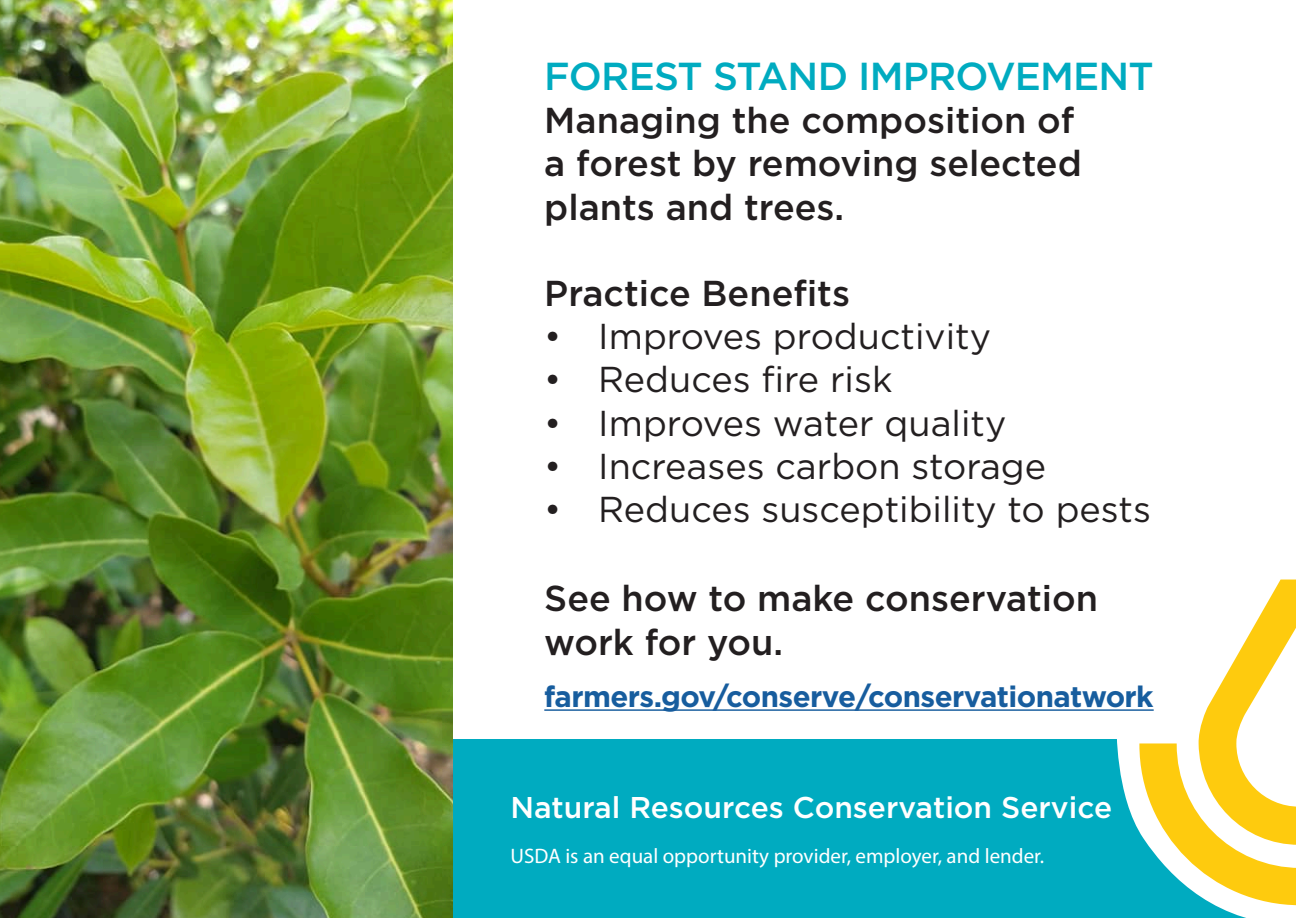
<style>
.page{position:relative;width:1296px;height:918px;background:#fff}
.page>*{position:absolute;margin:0;border:0;box-sizing:border-box;transform-origin:0 0}
.t1{font:500 39px "Gotham";letter-spacing:-.02em;color:#00abc0}
.t2{font:500 36px/43.2px "Gotham";color:#231f20}
.t3{font:36px "Gotham";color:#231f20}
.t4{font:500 30px "Gotham";color:#fff}
.t5{font:700 29.4px "Gotham";letter-spacing:-.02em;color:#175d9e}
.t6{font:21px "Myriad Pro";color:#fff}
</style>
<div class="page">
<div style="left:454px;top:740px;width:842px;height:178px;background:#00abc0"></div>
<svg style="left:1115px;top:579px;width:181px;height:339px;fill:#fff"></svg>
<svg style="left:1139px;top:580px;width:157px;height:325px;fill:#fff"></svg>
<hr style="left:544px;top:709px;width:610px;height:2px;background:#175d9e">
<img style="left:0;top:0;width:452px;height:918px">
<p class="t1" style="left:544px;top:51px;width:611px">FOREST STAND IMPROVEMENT</p>
<p class="t2" style="left:544px;top:98px;width:539px">Managing the composition of a forest by removing selected plants and trees.</p>
<p class="t2" style="left:544px;top:271px;width:307px">Practice Benefits</p>
<p class="t3" style="left:544px;top:313px;width:448px">• Improves productivity</p>
<p class="t3" style="left:544px;top:357px;width:350px">• Reduces fire risk</p>
<p class="t3" style="left:544px;top:400px;width:463px">• Improves water quality</p>
<p class="t3" style="left:544px;top:443px;width:503px">• Increases carbon storage</p>
<p class="t3" style="left:544px;top:486px;width:608px">• Reduces susceptibility to pests</p>
<p class="t2" style="left:544px;top:577px;width:555px">See how to make conservation work for you.</p>
<p class="t5" style="left:544px;top:677px;width:611px">farmers.gov/conserve/conservationatwork</p>
<p class="t4" style="left:510px;top:788px;width:603px">Natural Resources Conservation Service</p>
<p class="t6" style="left:510px;top:843px;width:535px">USDA is an equal opportunity provider, employer, and lender.</p>
</div>
